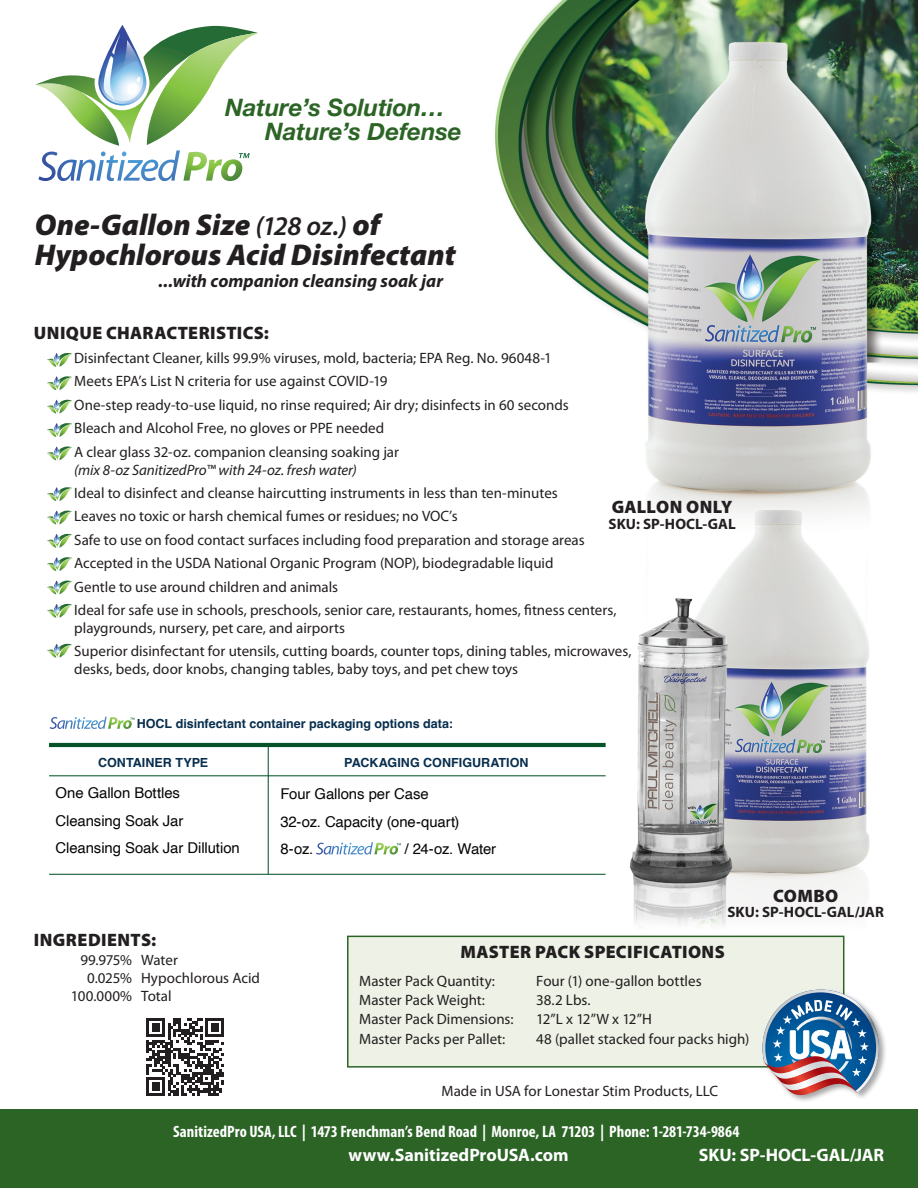
<style>
.page{position:relative;width:918px;height:1188px;background:#fff}
.page>*{position:absolute;margin:0;border:0;box-sizing:border-box;transform-origin:0 0}
.t1{font:italic 900 30.15px/30px "Myriad Pro";color:#231f20}
.t2{font:italic 700 24px "Helvetica Neue";letter-spacing:-.005em;color:#2c6426}
.t3{font:italic 700 18.15px "Myriad Pro";color:#231f20}
.t4{font:900 18px "Myriad Pro";letter-spacing:.02em;color:#231f20}
.t5{font:700 18px "Myriad Pro";letter-spacing:-.005em;color:#fff}
.t6{font:700 condensed 16.5px "Myriad Pro";color:#fff}
.t7{font:15px/18px "Myriad Pro";color:#231f20}
.t8{font:700 15px "Myriad Pro";letter-spacing:.005em;color:#231f20}
.t9{font:14.85px/27.6px "Helvetica";letter-spacing:-.005em;color:#050504}
.t10{font:700 12.6px "Helvetica";color:#082e4e}
.s1{font-weight:600;font-size:27.15px}
.s2{font-style:italic}
</style>
<div class="page">
<img style="left:495px;top:0;width:423px;height:472px">
<div style="left:0;top:1110px;width:918px;height:78px;background:#2c6426"></div>
<div style="left:347px;top:936px;width:497px;height:132px;background:#eef2e6;border:2px solid #2c6426"></div>
<svg style="left:35px;top:26px;width:223px;height:155px"></svg>
<hr style="left:49px;top:743px;width:557px;height:4px;background:#08522a">
<hr style="left:49px;top:775px;width:557px;height:1px;background:#08522a">
<hr style="left:49px;top:874px;width:557px;height:1px;background:#08522a">
<hr style="left:268px;top:745px;width:1px;height:129px;background:#08522a">
<svg style="left:316px;top:842px;width:85px;height:13px"></svg>
<svg style="left:50px;top:717px;width:85px;height:12px"></svg>
<svg style="left:46px;top:353px;width:26px;height:14px"></svg>
<svg style="left:47px;top:376px;width:25px;height:14px"></svg>
<svg style="left:46px;top:400px;width:26px;height:14px"></svg>
<svg style="left:47px;top:423px;width:25px;height:14px"></svg>
<svg style="left:46px;top:446px;width:26px;height:14px"></svg>
<svg style="left:46px;top:644px;width:26px;height:14px"></svg>
<svg style="left:46px;top:580px;width:26px;height:14px"></svg>
<svg style="left:47px;top:487px;width:25px;height:14px"></svg>
<svg style="left:46px;top:604px;width:26px;height:14px"></svg>
<svg style="left:46px;top:510px;width:26px;height:14px"></svg>
<svg style="left:46px;top:534px;width:26px;height:14px"></svg>
<svg style="left:47px;top:557px;width:25px;height:14px"></svg>
<div style="left:761px;top:988px;width:126px;height:116px;background:#231f20;opacity:.4"></div>
<svg style="left:762px;top:990px;width:117px;height:113px"></svg>
<svg style="left:146px;top:1018px;width:78px;height:78px"></svg>
<img style="left:568px;top:472px;width:302px;height:455px">
<p class="t2" style="left:225px;top:89px;width:222px">Nature’s Solution…</p>
<p class="t2" style="left:265px;top:113px;width:198px">Nature’s Defense</p>
<p class="t1" style="left:35px;top:210px;width:423px">One-Gallon Size <span class="s1">(128 oz.)</span> of<br>Hypochlorous Acid Disinfectant</p>
<p class="t3" style="left:159px;top:269px;width:286px">...with companion cleansing soak jar</p>
<p class="t4" style="left:34px;top:323px;width:237px">UNIQUE CHARACTERISTICS:</p>
<p class="t7" style="left:74px;top:349px;width:479px">Disinfectant Cleaner, kills 99.9% viruses, mold, bacteria; EPA Reg. No. 96048-1</p>
<p class="t7" style="left:74px;top:372px;width:315px">Meets EPA’s List N criteria for use against COVID-19</p>
<p class="t7" style="left:74px;top:396px;width:496px">One-step ready-to-use liquid, no rinse required; Air dry; disinfects in 60 seconds</p>
<p class="t7" style="left:74px;top:419px;width:312px">Bleach and Alcohol Free, no gloves or PPE needed</p>
<p class="t7" style="left:74px;top:442px;width:326px">A clear glass 32-oz. companion cleansing soaking jar <span class="s2">(mix 8-oz SanitizedPro™ with 24-oz. fresh water)</span></p>
<p class="t7" style="left:74px;top:484px;width:485px">Ideal to disinfect and cleanse haircutting instruments in less than ten-minutes</p>
<p class="t7" style="left:74px;top:507px;width:385px">Leaves no toxic or harsh chemical fumes or residues; no VOC’s</p>
<p class="t7" style="left:74px;top:531px;width:512px">Safe to use on food contact surfaces including food preparation and storage areas</p>
<p class="t7" style="left:74px;top:554px;width:481px">Accepted in the USDA National Organic Program (NOP), biodegradable liquid</p>
<p class="t7" style="left:74px;top:577px;width:265px">Gentle to use around children and animals</p>
<p class="t7" style="left:74px;top:601px;width:544px">Ideal for safe use in schools, preschools, senior care, restaurants, homes, fitness centers, playgrounds, nursery, pet care, and airports</p>
<p class="t7" style="left:74px;top:642px;width:559px">Superior disinfectant for utensils, cutting boards, counter tops, dining tables, microwaves, desks, beds, door knobs, changing tables, baby toys, and pet chew toys</p>
<p class="t4" style="left:612px;top:497px;width:122px">GALLON ONLY</p>
<p class="t8" style="left:609px;top:514px;width:129px">SKU: SP-HOCL-GAL</p>
<p class="t10" style="left:137px;top:716px;width:318px">HOCL disinfectant container packaging options data:</p>
<p class="t10" style="left:344px;top:755px;width:186px">PACKAGING CONFIGURATION</p>
<p class="t10" style="left:98px;top:755px;width:112px">CONTAINER TYPE</p>
<p class="t9" style="left:56px;top:780px;width:186px">One Gallon Bottles<br>Cleansing Soak Jar<br>Cleansing Soak Jar Dillution</p>
<p class="t9" style="left:280px;top:781px;width:181px">Four Gallons per Case<br>32-oz. Capacity (one-quart)<br>8-oz.</p>
<p class="t9" style="left:404px;top:836px;width:93px">/ 24-oz. Water</p>
<p class="t4" style="left:773px;top:885px;width:67px">COMBO</p>
<p class="t8" style="left:727px;top:903px;width:158px">SKU: SP-HOCL-GAL/JAR</p>
<p class="t4" style="left:34px;top:929px;width:124px">INGREDIENTS:</p>
<p class="t7" style="left:80px;top:950px;width:99px">99.975% Water</p>
<p class="t7" style="left:87px;top:968px;width:174px">0.025% Hypochlorous Acid</p>
<p class="t7" style="left:71px;top:986px;width:102px">100.000% Total</p>
<p class="t4" style="left:460px;top:941px;width:266px">MASTER PACK SPECIFICATIONS</p>
<p class="t7" style="left:359px;top:971px;width:137px">Master Pack Quantity:</p>
<p class="t7" style="left:536px;top:971px;width:167px">Four (1) one-gallon bottles</p>
<p class="t7" style="left:359px;top:991px;width:127px">Master Pack Weight:</p>
<p class="t7" style="left:536px;top:991px;width:56px">38.2 Lbs.</p>
<p class="t7" style="left:359px;top:1010px;width:156px">Master Pack Dimensions:</p>
<p class="t7" style="left:536px;top:1010px;width:117px">12”L x 12”W x 12”H</p>
<p class="t7" style="left:359px;top:1030px;width:148px">Master Packs per Pallet:</p>
<p class="t7" style="left:536px;top:1030px;width:215px">48 (pallet stacked four packs high)</p>
<p class="t7" style="left:442px;top:1081px;width:278px">Made in USA for Lonestar Stim Products, LLC</p>
<p class="t6" style="left:173px;top:1121px;width:568px">SanitizedPro USA, LLC | 1473 Frenchman’s Bend Road | Monroe, LA 71203 | Phone: 1-281-734-9864</p>
<p class="t5" style="left:349px;top:1144px;width:221px">www.SanitizedProUSA.com</p>
<p class="t5" style="left:699px;top:1144px;width:187px">SKU: SP-HOCL-GAL/JAR</p>
</div>
